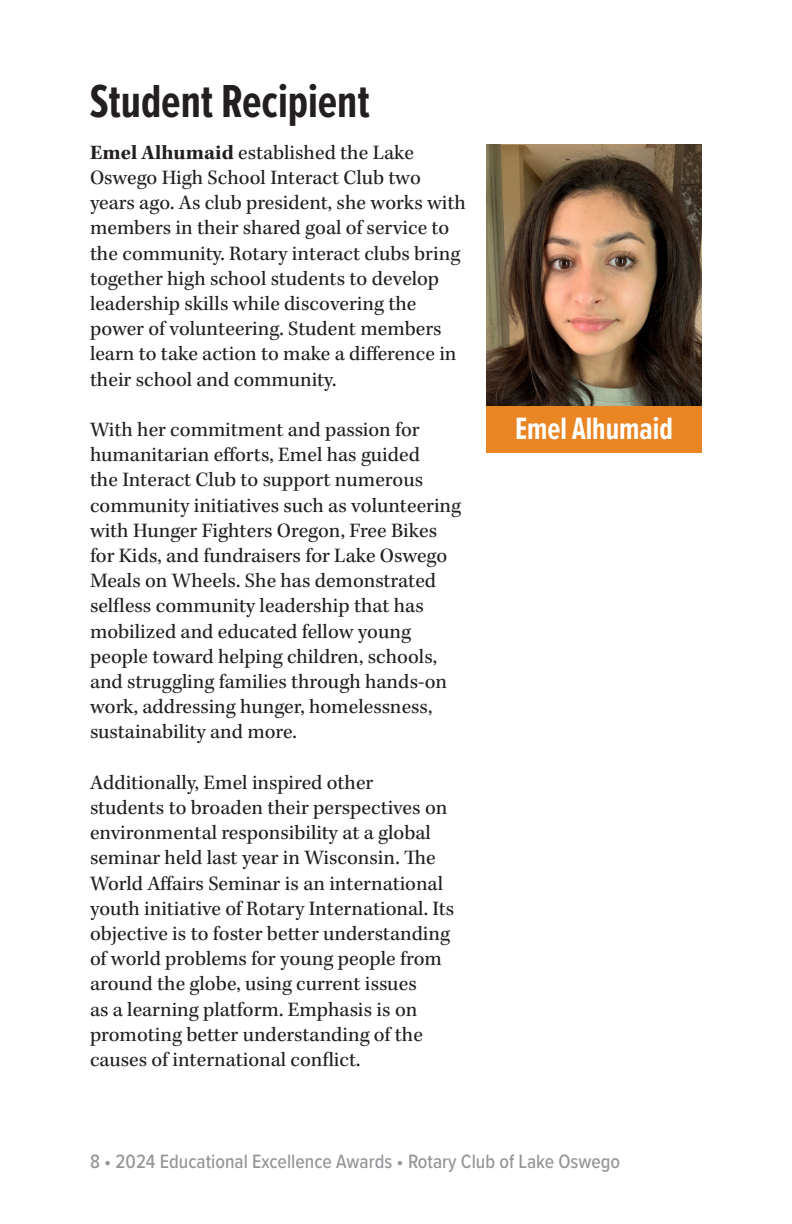
<style>
.page{position:relative;width:792px;height:1224px;background:#fff}
.page>*{position:absolute;margin:0;border:0;box-sizing:border-box;transform-origin:0 0}
.t1{font:700 48px "Proxima Nova Ex Cn";color:#231f20}
.t2{font:700 32px "Proxima Nova Ex Cn";color:#fff}
.t3{font:21px/25.2px "Kepler Std";color:#231f20}
.t4{font:500 20px "Proxima Nova Cond";color:#939598}
.s1{font-weight:700}
</style>
<div class="page">
<img style="left:486px;top:144px;width:216px;height:262px">
<div style="left:486px;top:406px;width:216px;height:47px;background:#ea8523"></div>
<h1 class="t1" style="left:90px;top:66px;width:281px">Student Recipient</h1>
<p class="t3" style="left:90px;top:140px;width:377px"><span class="s1">Emel Alhumaid</span> established the Lake Oswego High School Interact Club two years ago. As club president, she works with members in their shared goal of service to the community. Rotary interact clubs bring together high school students to develop leadership skills while discovering the power of volunteering. Student members learn to take action to make a difference in their school and community.</p>
<p class="t3" style="left:90px;top:418px;width:373px">With her commitment and passion for humanitarian efforts, Emel has guided<br>the Interact Club to support numerous community initiatives such as volunteering with Hunger Fighters Oregon, Free Bikes for Kids, and fundraisers for Lake Oswego Meals on Wheels. She has demonstrated selfless community leadership that has mobilized and educated fellow young people toward helping children, schools, and struggling families through hands-on work, addressing hunger, homelessness, sustainability and more.</p>
<p class="t3" style="left:90px;top:770px;width:366px">Additionally, Emel inspired other<br>students to broaden their perspectives on environmental responsibility at a global seminar held last year in Wisconsin. The World Affairs Seminar is an international youth initiative of Rotary International. Its objective is to foster better understanding of world problems for young people from around the globe, using current issues<br>as a learning platform. Emphasis is on promoting better understanding of the causes of international conflict.</p>
<h2 class="t2" style="left:515px;top:405px;width:159px">Emel Alhumaid</h2>
<p class="t4" style="left:90px;top:1146px;width:532px">8 • 2024 Educational Excellence Awards • Rotary Club of Lake Oswego</p>
</div>
